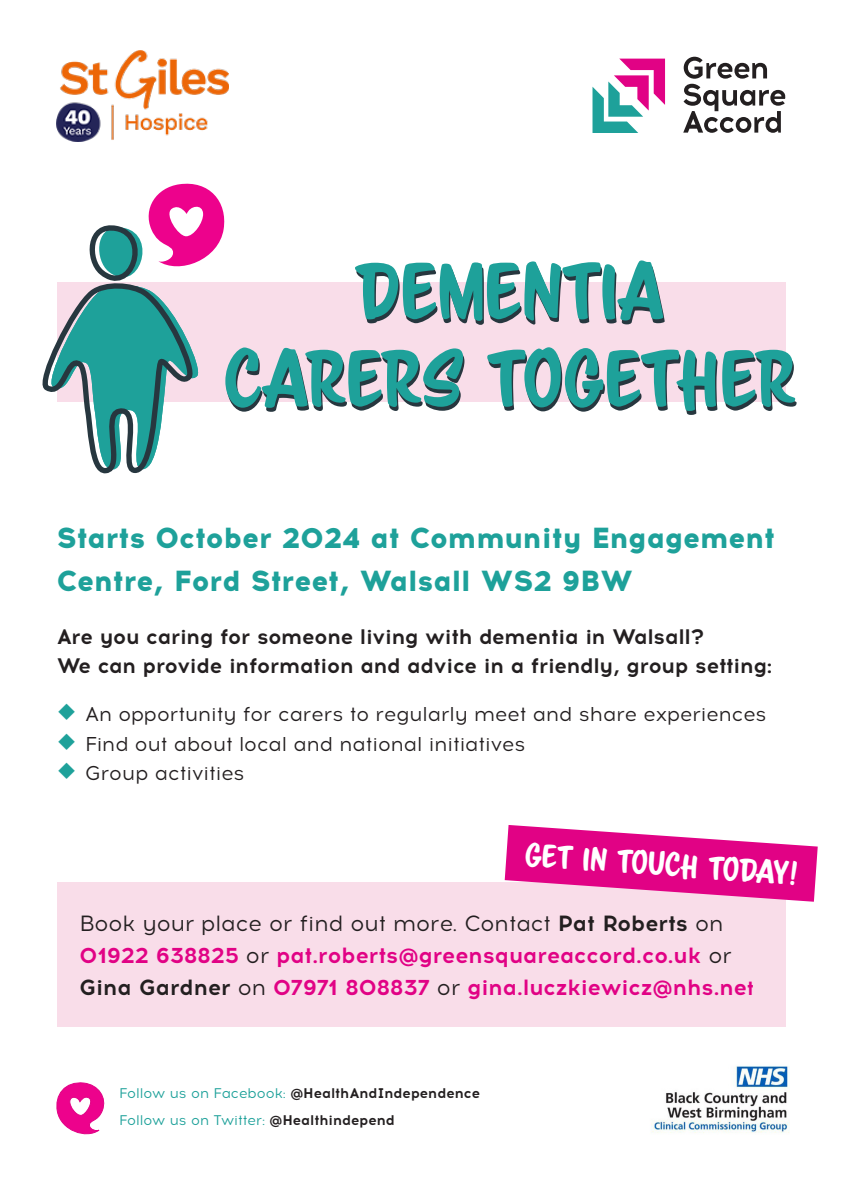
<style>
.page{position:relative;width:842px;height:1191px;background:#fff}
.page>*{position:absolute;margin:0;border:0;box-sizing:border-box;transform-origin:0 0}
.t1{font:70.6px/87.4px "Scriptorama Markdown JF";color:#1ea19a;text-align:center}
.t2{font:800 29px/43px "Acrom";color:#1ea19a}
.t3{font:29px "Scriptorama Markdown JF";color:#fff}
.t4{font:700 22px/32px "Acrom";color:#e10285}
.t5{font:700 21px/29px "Acrom";letter-spacing:-.01em;color:#231f20}
.t6{font:20px "Acrom";color:#231f20}
.t7{font:700 14px "Acrom";color:#231f20}
.t8{font:14px "Acrom";color:#1ea19a}
.s1{color:#1ea19a}
.s2{font-weight:400;color:#231f20}
.s3{color:#231f20}
.s4{font-size:20px}
.s5{font-weight:400;color:#1ea19a}
.s6{font-weight:700;color:#231f20}
</style>
<div class="page">
<svg style="left:592px;top:59px;width:73px;height:74px"></svg>
<svg style="left:683px;top:57px;width:102px;height:76px"></svg>
<svg style="left:56px;top:1082px;width:49px;height:53px"></svg>
<img style="left:651px;top:1066px;width:138px;height:67px">
<div style="left:57px;top:282px;width:728px;height:119px;background:#f9dde9"></div>
<svg style="left:148px;top:183px;width:80px;height:219px"></svg>
<svg style="left:42px;top:222px;width:154px;height:252px"></svg>
<img style="left:56px;top:50px;width:172px;height:91px">
<div style="left:57px;top:882px;width:728px;height:145px;background:#f9dde9"></div>
<svg style="left:505px;top:825px;width:313px;height:76px"></svg>
<p class="t1" style="left:224px;top:247px;width:573px">DEMENTIA<br>CARERS TOGETHER</p>
<p class="t2" style="left:57px;top:516px;width:720px">Starts October 2024 at Community Engagement<br>Centre, Ford Street, Walsall WS2 9BW</p>
<p class="t5" style="left:57px;top:622px;width:717px">Are you caring for someone living with dementia in Walsall?<br>We can provide information and advice in a friendly, group setting:</p>
<p class="t6" style="left:57px;top:702px;width:711px"><span class="s1">◆</span> An opportunity for carers to regularly meet and share experiences</p>
<p class="t6" style="left:57px;top:731px;width:470px"><span class="s1">◆</span> Find out about local and national initiatives</p>
<p class="t6" style="left:57px;top:760px;width:189px"><span class="s1">◆</span> Group activities</p>
<p class="t3" style="left:526px;top:835px;width:275px;rotate:4deg">GET IN TOUCH TODAY!</p>
<p class="t4" style="left:79px;top:907px;width:676px"><span class="s2">Book your place or find out more. Contact</span> <span class="s3">Pat Roberts</span> <span class="s2">on<br></span>01922 638825 <span class="s2">or</span> pat.roberts@greensquareaccord.co.uk <span class="s2">or<br></span><span class="s3">Gina Gardner</span> <span class="s2">on</span> 07971 808837 <span class="s2">or</span> gina.luczkiewicz@nhs.ne<span class="s4">t</span></p>
<p class="t7" style="left:119px;top:1083px;width:362px"><span class="s5">Follow us on Facebook:</span> @HealthAndIndependence</p>
<p class="t8" style="left:119px;top:1110px;width:277px">Follow us on Twitter: <span class="s6">@Healthindepend</span></p>
</div>
